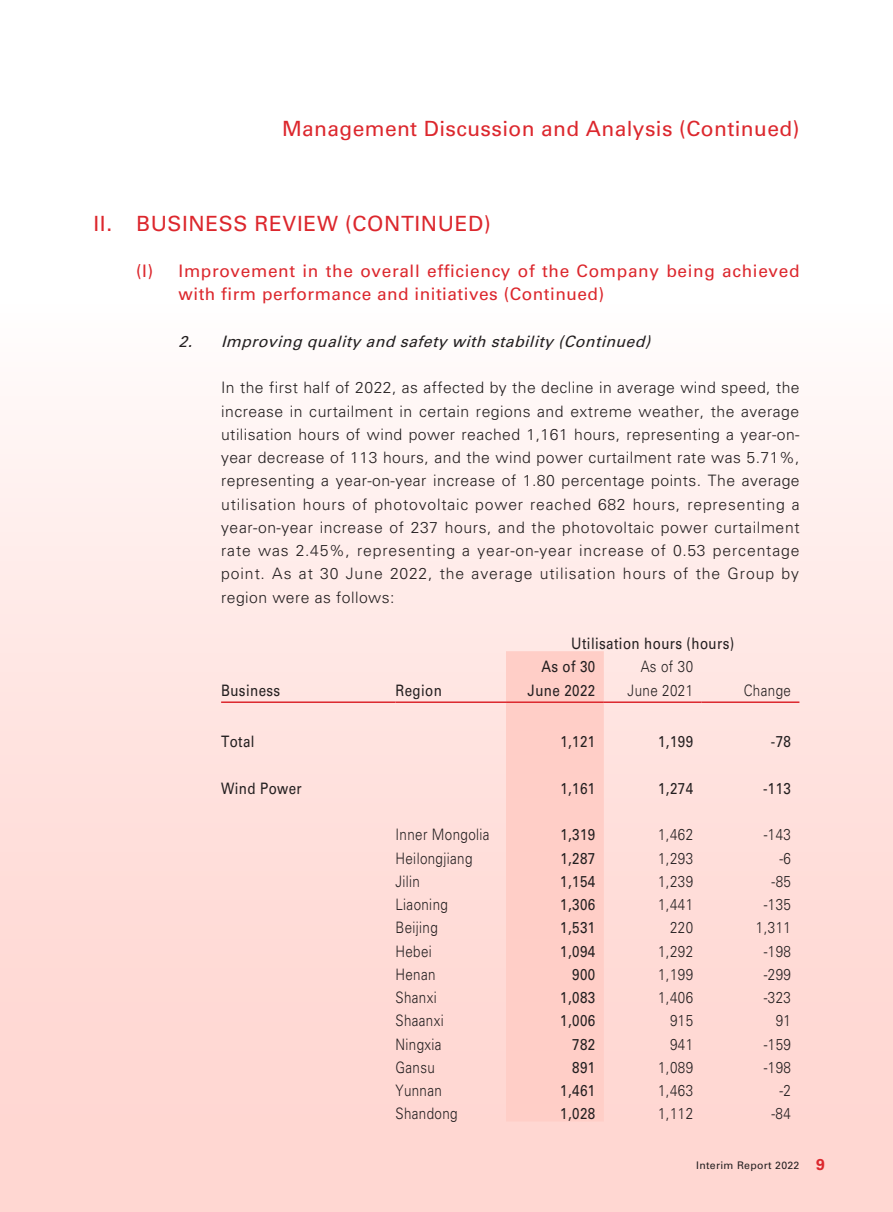
<style>
.page{position:relative;width:893px;height:1212px;background:#fff}
.page>*{position:absolute;margin:0;border:0;box-sizing:border-box;transform-origin:0 0}
.t1{font:21px "Univers LT Std";letter-spacing:.02em;color:#dc272d}
.t2{font:17.25px/23.2px "Univers LT Std";letter-spacing:.035em;color:#dc272d}
.t3{font:300 15.75px/23.2px "Univers LT Std";letter-spacing:.03em;color:#231f20;text-align:justify}
.t4{font:300 15.75px/23.2px "Univers LT Std";letter-spacing:.03em;color:#231f20;text-align:right;scale:.85 1}
.t5{font:15.75px/23.2px "Univers LT Std";letter-spacing:.03em;color:#231f20;text-align:right;scale:.85 1}
.t6{font:italic 15.75px "Univers LT Std";color:#231f20}
.t7{font:10.5px "Univers LT Std";letter-spacing:.03em;color:#231f20}
.s1{font-weight:700;font-size:15.75px;color:#dc272d}
</style>
<div class="page">
<div style="left:0;top:0;width:893px;height:1212px;background:linear-gradient(to bottom,#fff,#ffd2cc)"></div>
<div style="left:506px;top:651px;width:98px;height:470px;background:#ffcec7"></div>
<hr style="left:221px;top:701px;width:174px;height:2px;background:#dc272d">
<hr style="left:395px;top:701px;width:111px;height:2px;background:#dc272d">
<hr style="left:506px;top:701px;width:98px;height:2px;background:#dc272d">
<hr style="left:604px;top:701px;width:98px;height:2px;background:#dc272d">
<hr style="left:702px;top:701px;width:97px;height:2px;background:#dc272d">
<h1 class="t1" style="left:282px;top:116px;width:519px">Management Discussion and Analysis (Continued)</h1>
<h1 class="t1" style="left:94px;top:211px;width:399px">II. BUSINESS REVIEW (CONTINUED)</h1>
<p class="t2" style="left:179px;top:259px;width:622px;text-indent:-43px">(I) Improvement in the overall efficiency of the Company being achieved with firm performance and initiatives (Continued)</p>
<p class="t6" style="left:179px;top:332px;width:478px">2. Improving quality and safety with stability (Continued)</p>
<p class="t3" style="left:221px;top:376px;width:580px">In the first half of 2022, as affected by the decline in average wind speed, the increase in curtailment in certain regions and extreme weather, the average utilisation hours of wind power reached 1,161 hours, representing a year-on&shy;year decrease of 113 hours, and the wind power curtailment rate was 5.71%, representing a year-on-year increase of 1.80 percentage points. The average utilisation hours of photovoltaic power reached 682 hours, representing a year-on-year increase of 237 hours, and the photovoltaic power curtailment rate was 2.45%, representing a year-on-year increase of 0.53 percentage point. As at 30 June 2022, the average utilisation hours of the Group by region were as follows:</p>
<p class="t5" style="left:571px;top:632px;width:193px">Utilisation hours (hours)</p>
<p class="t5" style="left:221px;top:678px;width:71px">Business</p>
<p class="t5" style="left:395px;top:678px;width:56px">Region</p>
<p class="t5" style="left:528px;top:655px;width:81px">As of 30<br>June 2022</p>
<p class="t4" style="left:628px;top:655px;width:79px">As of 30<br>June 2021</p>
<p class="t4" style="left:744px;top:678px;width:57px">Change</p>
<p class="t5" style="left:221px;top:730px;width:41px">Total</p>
<p class="t5" style="left:560px;top:730px;width:43px">1,121</p>
<p class="t5" style="left:658px;top:730px;width:43px">1,199</p>
<p class="t5" style="left:771px;top:730px;width:25px">-78</p>
<p class="t5" style="left:221px;top:777px;width:96px">Wind Power</p>
<p class="t5" style="left:560px;top:777px;width:43px">1,161</p>
<p class="t5" style="left:658px;top:777px;width:43px">1,274</p>
<p class="t5" style="left:763px;top:777px;width:34px">-113</p>
<p class="t4" style="left:395px;top:823px;width:112px">Inner Mongolia</p>
<p class="t5" style="left:560px;top:823px;width:43px">1,319</p>
<p class="t4" style="left:658px;top:823px;width:43px">1,462</p>
<p class="t4" style="left:764px;top:823px;width:33px">-143</p>
<p class="t4" style="left:395px;top:846px;width:92px">Heilongjiang</p>
<p class="t5" style="left:560px;top:846px;width:43px">1,287</p>
<p class="t4" style="left:658px;top:846px;width:43px">1,293</p>
<p class="t4" style="left:779px;top:846px;width:15px">-6</p>
<p class="t4" style="left:395px;top:870px;width:30px">Jilin</p>
<p class="t5" style="left:560px;top:870px;width:43px">1,154</p>
<p class="t4" style="left:658px;top:870px;width:43px">1,239</p>
<p class="t4" style="left:772px;top:870px;width:24px">-85</p>
<p class="t4" style="left:395px;top:893px;width:63px">Liaoning</p>
<p class="t5" style="left:560px;top:893px;width:43px">1,306</p>
<p class="t4" style="left:658px;top:893px;width:43px">1,441</p>
<p class="t4" style="left:764px;top:893px;width:33px">-135</p>
<p class="t4" style="left:395px;top:916px;width:51px">Beijing</p>
<p class="t5" style="left:560px;top:916px;width:43px">1,531</p>
<p class="t4" style="left:670px;top:916px;width:29px">220</p>
<p class="t4" style="left:756px;top:916px;width:43px">1,311</p>
<p class="t4" style="left:395px;top:939px;width:44px">Hebei</p>
<p class="t5" style="left:560px;top:939px;width:43px">1,094</p>
<p class="t4" style="left:658px;top:939px;width:43px">1,292</p>
<p class="t4" style="left:764px;top:939px;width:33px">-198</p>
<p class="t4" style="left:395px;top:963px;width:49px">Henan</p>
<p class="t5" style="left:572px;top:963px;width:29px">900</p>
<p class="t4" style="left:658px;top:963px;width:43px">1,199</p>
<p class="t4" style="left:764px;top:963px;width:33px">-299</p>
<p class="t4" style="left:395px;top:986px;width:50px">Shanxi</p>
<p class="t5" style="left:560px;top:986px;width:43px">1,083</p>
<p class="t4" style="left:658px;top:986px;width:43px">1,406</p>
<p class="t4" style="left:764px;top:986px;width:33px">-323</p>
<p class="t4" style="left:395px;top:1009px;width:58px">Shaanxi</p>
<p class="t5" style="left:560px;top:1009px;width:43px">1,006</p>
<p class="t4" style="left:670px;top:1009px;width:29px">915</p>
<p class="t4" style="left:776px;top:1009px;width:19px">91</p>
<p class="t4" style="left:395px;top:1032px;width:56px">Ningxia</p>
<p class="t5" style="left:572px;top:1032px;width:29px">782</p>
<p class="t4" style="left:670px;top:1032px;width:29px">941</p>
<p class="t4" style="left:764px;top:1032px;width:33px">-159</p>
<p class="t4" style="left:395px;top:1056px;width:48px">Gansu</p>
<p class="t5" style="left:572px;top:1056px;width:29px">891</p>
<p class="t4" style="left:658px;top:1056px;width:43px">1,089</p>
<p class="t4" style="left:764px;top:1056px;width:33px">-198</p>
<p class="t4" style="left:395px;top:1079px;width:56px">Yunnan</p>
<p class="t5" style="left:560px;top:1079px;width:43px">1,461</p>
<p class="t4" style="left:658px;top:1079px;width:43px">1,463</p>
<p class="t4" style="left:779px;top:1079px;width:15px">-2</p>
<p class="t4" style="left:395px;top:1102px;width:75px">Shandong</p>
<p class="t5" style="left:560px;top:1102px;width:43px">1,028</p>
<p class="t4" style="left:658px;top:1102px;width:43px">1,112</p>
<p class="t4" style="left:771px;top:1102px;width:24px">-84</p>
<p class="t7" style="left:696px;top:1159px;width:130px">Interim Report 2022 <span class="s1">9</span></p>
</div>
